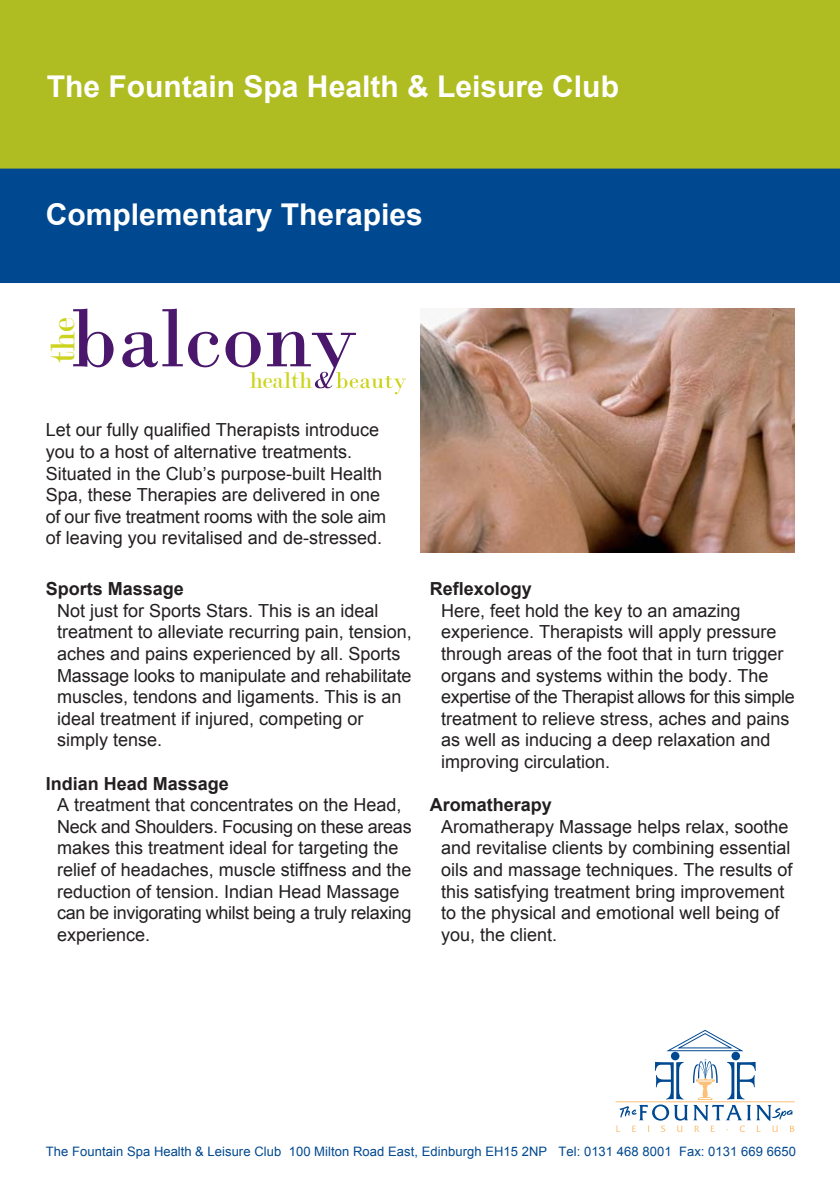
<style>
.page{position:relative;width:840px;height:1190px;background:#fff}
.page>*{position:absolute;margin:0;border:0;box-sizing:border-box;transform-origin:0 0}
.t1{font:36.2px "Modern";color:#cdd41f}
.t2{font:700 30px "Arial";color:#fff}
.t3{font:24.2px "Modern";color:#cdd41f}
.t4{font:18px/21.6px "Arial";color:#231f20}
.t5{font:700 18px "Arial";color:#231f20}
.t6{font:13px "Arial";letter-spacing:.005em;color:#004990}
</style>
<div class="page">
<div style="left:0;top:0;width:839px;height:169px;background:#afbd22"></div>
<div style="left:0;top:169px;width:839px;height:114px;background:#004990"></div>
<img style="left:420px;top:308px;width:374px;height:244px">
<svg style="left:73px;top:308px;width:40px;height:59px"></svg>
<svg style="left:122px;top:308px;width:97px;height:59px"></svg>
<svg style="left:225px;top:332px;width:35px;height:35px"></svg>
<svg style="left:267px;top:332px;width:139px;height:62px"></svg>
<svg style="left:615px;top:1030px;width:179px;height:102px"></svg>
<h2 class="t2" style="left:47px;top:70px;width:573px">The Fountain Spa Health &amp; Leisure Club</h2>
<h2 class="t2" style="left:46px;top:198px;width:378px">Complementary Therapies</h2>
<h1 class="t1" style="left:46px;top:363px;width:47px;rotate:-90deg">the</h1>
<h3 class="t3" style="left:249px;top:369px;width:64px">health</h3>
<p class="t4" style="left:46px;top:419px;width:342px">Let our fully qualified Therapists introduce you to a host of alternative treatments.<br>Situated in the Club’s purpose-built Health Spa, these Therapies are delivered in one of our five treatment rooms with the sole aim of leaving you revitalised and de-stressed.</p>
<p class="t5" style="left:46px;top:579px;width:140px">Sports Massage</p>
<p class="t4" style="left:57px;top:600px;width:356px">Not just for Sports Stars. This is an ideal treatment to alleviate recurring pain, tension, aches and pains experienced by all. Sports Massage looks to manipulate and rehabilitate muscles, tendons and ligaments. This is an ideal treatment if injured, competing or simply tense.</p>
<p class="t5" style="left:46px;top:773px;width:185px">Indian Head Massage</p>
<p class="t4" style="left:57px;top:794px;width:356px">A treatment that concentrates on the Head, Neck and Shoulders. Focusing on these areas makes this treatment ideal for targeting the relief of headaches, muscle stiffness and the reduction of tension. Indian Head Massage can be invigorating whilst being a truly relaxing experience.</p>
<p class="t5" style="left:429px;top:579px;width:104px">Reflexology</p>
<p class="t4" style="left:441px;top:600px;width:355px">Here, feet hold the key to an amazing experience. Therapists will apply pressure through areas of the foot that in turn trigger organs and systems within the body. The expertise of the Therapist allows for this simple treatment to relieve stress, aches and pains as well as inducing a deep relaxation and improving circulation.</p>
<p class="t5" style="left:429px;top:795px;width:124px">Aromatherapy</p>
<p class="t4" style="left:441px;top:816px;width:353px">Aromatherapy Massage helps relax, soothe and revitalise clients by combining essential oils and massage techniques. The results of this satisfying treatment bring improvement to the physical and emotional well being of you, the client.</p>
<p class="t6" style="left:46px;top:1144px;width:751px">The Fountain Spa Health &amp; Leisure Club 100 Milton Road East, Edinburgh EH15 2NP Tel: 0131 468 8001 Fax: 0131 669 6650</p>
</div>
